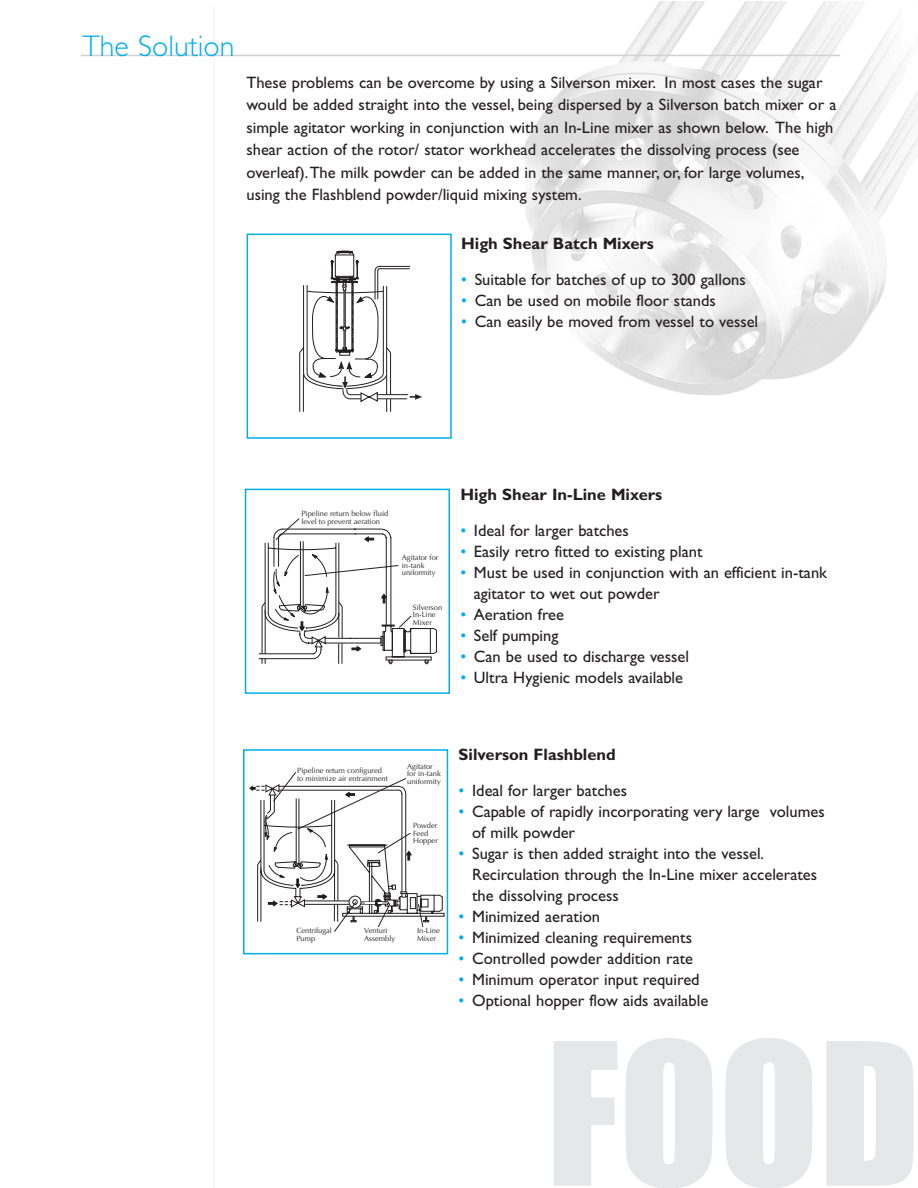
<style>
.page{position:relative;width:918px;height:1188px;background:#fff}
.page>*{position:absolute;margin:0;border:0;box-sizing:border-box;transform-origin:0 0}
.t1{font:183px "Impact";color:#e6e7e9}
.t2{font:300 30px "Gill Sans";color:#00aeef}
.t3{font:16.5px/22.5px "Gill Sans";color:#231f20}
.t4{font:700 16.5px "Gill Sans";color:#231f20}
.t5{font:7.5px/7.5px "Optima";color:#231f20}
.s1{color:#00aeef}
</style>
<div class="page">
<img style="left:524px;top:1px;width:394px;height:394px">
<hr style="left:213px;top:7px;width:2px;height:1181px;background:#f2f3f4">
<hr style="left:81px;top:55px;width:759px;height:1px;background:#d1d2d4">
<svg style="left:299px;top:251px;width:123px;height:161px"></svg>
<div style="left:247px;top:234px;width:205px;height:205px;border:2px solid #00aeef"></div>
<hr style="left:259px;top:658px;width:55px;height:1px;background:#231f20">
<hr style="left:259px;top:653px;width:54px;height:1px;background:#231f20">
<svg style="left:261px;top:518px;width:176px;height:147px"></svg>
<div style="left:245px;top:489px;width:205px;height:205px;border:2px solid #00aeef"></div>
<svg style="left:249px;top:772px;width:196px;height:160px"></svg>
<hr style="left:347px;top:845px;width:40px;height:1px;background:#231f20">
<div style="left:243px;top:749px;width:205px;height:205px;border:2px solid #00aeef"></div>
<h2 class="t2" style="left:83px;top:36px;width:153px">The Solution</h2>
<p class="t3" style="left:246px;top:73px;width:591px">These problems can be overcome by using a Silverson mixer. In most cases the sugar would be added straight into the vessel, being dispersed by a Silverson batch mixer or a simple agitator working in conjunction with an In-Line mixer as shown below. The high shear action of the rotor/ stator workhead accelerates the dissolving process (see overleaf).The milk powder can be added in the same manner, or, for large volumes, using the Flashblend powder/liquid mixing system.</p>
<p class="t4" style="left:461px;top:238px;width:194px">High Shear Batch Mixers</p>
<p class="t3" style="left:461px;top:270px;width:286px"><span class="s1">•</span> Suitable for batches of up to 300 gallons</p>
<p class="t3" style="left:461px;top:291px;width:256px"><span class="s1">•</span> Can be used on mobile floor stands</p>
<p class="t3" style="left:461px;top:312px;width:299px"><span class="s1">•</span> Can easily be moved from vessel to vessel</p>
<p class="t5" style="left:301px;top:511px;width:88px">Pipeline return below fluid level to prevent aeration</p>
<p class="t5" style="left:402px;top:554px;width:38px">Agitator for in-tank uniformity</p>
<p class="t5" style="left:413px;top:604px;width:31px">Silverson<br>In-Line<br>Mixer</p>
<p class="t4" style="left:460px;top:488px;width:203px">High Shear In-Line Mixers</p>
<p class="t3" style="left:460px;top:521px;width:170px"><span class="s1">•</span> Ideal for larger batches</p>
<p class="t3" style="left:460px;top:542px;width:244px"><span class="s1">•</span> Easily retro fitted to existing plant</p>
<p class="t3" style="left:474px;top:563px;width:355px;line-height:21px;text-indent:-14px"><span class="s1">•</span> Must be used in conjunction with an efficient in-tank agitator to wet out powder</p>
<p class="t3" style="left:460px;top:605px;width:105px"><span class="s1">•</span> Aeration free</p>
<p class="t3" style="left:460px;top:626px;width:100px"><span class="s1">•</span> Self pumping</p>
<p class="t3" style="left:460px;top:647px;width:230px"><span class="s1">•</span> Can be used to discharge vessel</p>
<p class="t3" style="left:460px;top:668px;width:224px"><span class="s1">•</span> Ultra Hygienic models available</p>
<p class="t5" style="left:297px;top:768px;width:92px">Pipeline return configured to minimize air entrainment</p>
<p class="t5" style="left:407px;top:763px;width:35px">Agitator for in-tank uniformity</p>
<p class="t5" style="left:413px;top:823px;width:26px">Powder<br>Feed<br>Hopper</p>
<p class="t5" style="left:296px;top:928px;width:37px">Centrifugal<br>Pump</p>
<p class="t5" style="left:364px;top:928px;width:33px">Venturi<br>Assembly</p>
<p class="t5" style="left:417px;top:928px;width:24px">In-Line<br>Mixer</p>
<p class="t4" style="left:459px;top:749px;width:159px">Silverson Flashblend</p>
<p class="t3" style="left:459px;top:781px;width:170px"><span class="s1">•</span> Ideal for larger batches</p>
<p class="t3" style="left:472px;top:803px;width:354px;line-height:21px;text-indent:-14px"><span class="s1">•</span> Capable of rapidly incorporating very large volumes of milk powder</p>
<p class="t3" style="left:472px;top:845px;width:347px;line-height:21px;text-indent:-14px"><span class="s1">•</span> Sugar is then added straight into the vessel.<br>Recirculation through the In-Line mixer accelerates the dissolving process</p>
<p class="t3" style="left:459px;top:907px;width:143px"><span class="s1">•</span> Minimized aeration</p>
<p class="t3" style="left:459px;top:928px;width:235px"><span class="s1">•</span> Minimized cleaning requirements</p>
<p class="t3" style="left:459px;top:949px;width:236px"><span class="s1">•</span> Controlled powder addition rate</p>
<p class="t3" style="left:459px;top:970px;width:243px"><span class="s1">•</span> Minimum operator input required</p>
<p class="t3" style="left:459px;top:991px;width:251px"><span class="s1">•</span> Optional hopper flow aids available</p>
<h1 class="t1" style="left:546px;top:1001px;width:375px">FOOD</h1>
</div>
